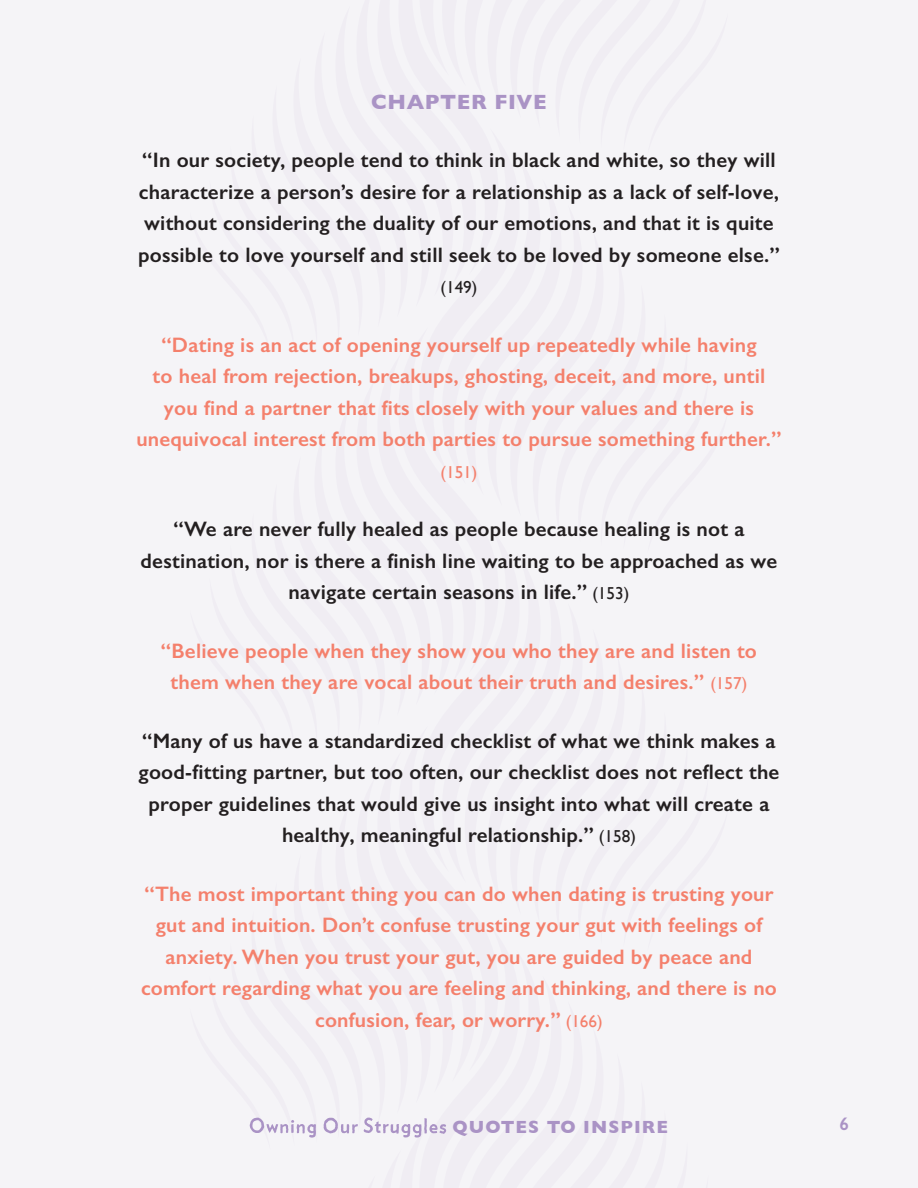
<style>
.page{position:relative;width:918px;height:1188px;background:#f5f4f7}
.page>*{position:absolute;margin:0;border:0;box-sizing:border-box;transform-origin:0 0}
._15_BE_Numbered_Para{font:600 21px/31.5px "Gill Sans";letter-spacing:.01em;color:#231f20;text-align:center}
._15_BE_Numbered_Para-2{font:600 21px/31.5px "Gill Sans";letter-spacing:.01em;color:#f4806c;text-align:center}
._15_BE_Head_A{font:700 21px "Gill Sans";letter-spacing:.03em;color:#aa93c5}
.t1{font:700 18px "Gill Sans";letter-spacing:.06em;color:#aa93c5}
.t2{font:600 18px "Gill Sans";color:#aa93c5}
._15_BE_Numbered_Para-3{font:17.25px "Gill Sans";color:#231f20}
._15_BE_Numbered_Para-4{font:17.25px "Gill Sans";color:#f4806c}
.s1{font-weight:400;font-size:17.25px}
</style>
<div class="page">
<img style="left:249px;top:1117px;width:67px;height:21px">
<img style="left:323px;top:1117px;width:35px;height:17px">
<img style="left:363px;top:1117px;width:84px;height:21px">
<p class="_15_BE_Head_A" style="left:371px;top:85px;width:177px">CHAPTER FIVE</p>
<p class="_15_BE_Numbered_Para" style="left:138px;top:144px;width:643px;text-align:left">“In our society, people tend to think in black and white, so they will characterize a person’s desire for a relationship as a lack of self-love, without considering the duality of our emotions, and that it is quite possible to love yourself and still seek to be loved by someone else.”</p>
<p class="_15_BE_Numbered_Para-3" style="left:440px;top:277px;width:39px">(149)</p>
<p class="_15_BE_Numbered_Para-2" style="left:136px;top:329px;width:647px">“Dating is an act of opening yourself up repeatedly while having<br>to heal from rejection, breakups, ghosting, deceit, and more, until you find a partner that fits closely with your values and there is unequivocal interest from both parties to pursue something further.”</p>
<p class="_15_BE_Numbered_Para-4" style="left:440px;top:462px;width:39px">(151)</p>
<p class="_15_BE_Numbered_Para" style="left:141px;top:513px;width:638px">“We are never fully healed as people because healing is not a destination, nor is there a finish line waiting to be approached as we navigate certain seasons in life.” <span class="s1">(153)</span></p>
<p class="_15_BE_Numbered_Para-2" style="left:161px;top:635px;width:598px">“Believe people when they show you who they are and listen to them when they are vocal about their truth and desires.” <span class="s1">(157)</span></p>
<p class="_15_BE_Numbered_Para" style="left:139px;top:725px;width:642px">“Many of us have a standardized checklist of what we think makes a good-fitting partner, but too often, our checklist does not reflect the proper guidelines that would give us insight into what will create a healthy, meaningful relationship.” <span class="s1">(158)</span></p>
<p class="_15_BE_Numbered_Para-2" style="left:141px;top:878px;width:637px">“The most important thing you can do when dating is trusting your gut and intuition. Don’t confuse trusting your gut with feelings of anxiety. When you trust your gut, you are guided by peace and comfort regarding what you are feeling and thinking, and there is no confusion, fear, or worry.” <span class="s1">(166)</span></p>
<p class="t1" style="left:452px;top:1113px;width:217px">QUOTES TO INSPIRE</p>
<p class="t2" style="left:839px;top:1113px;width:11px">6</p>
</div>
